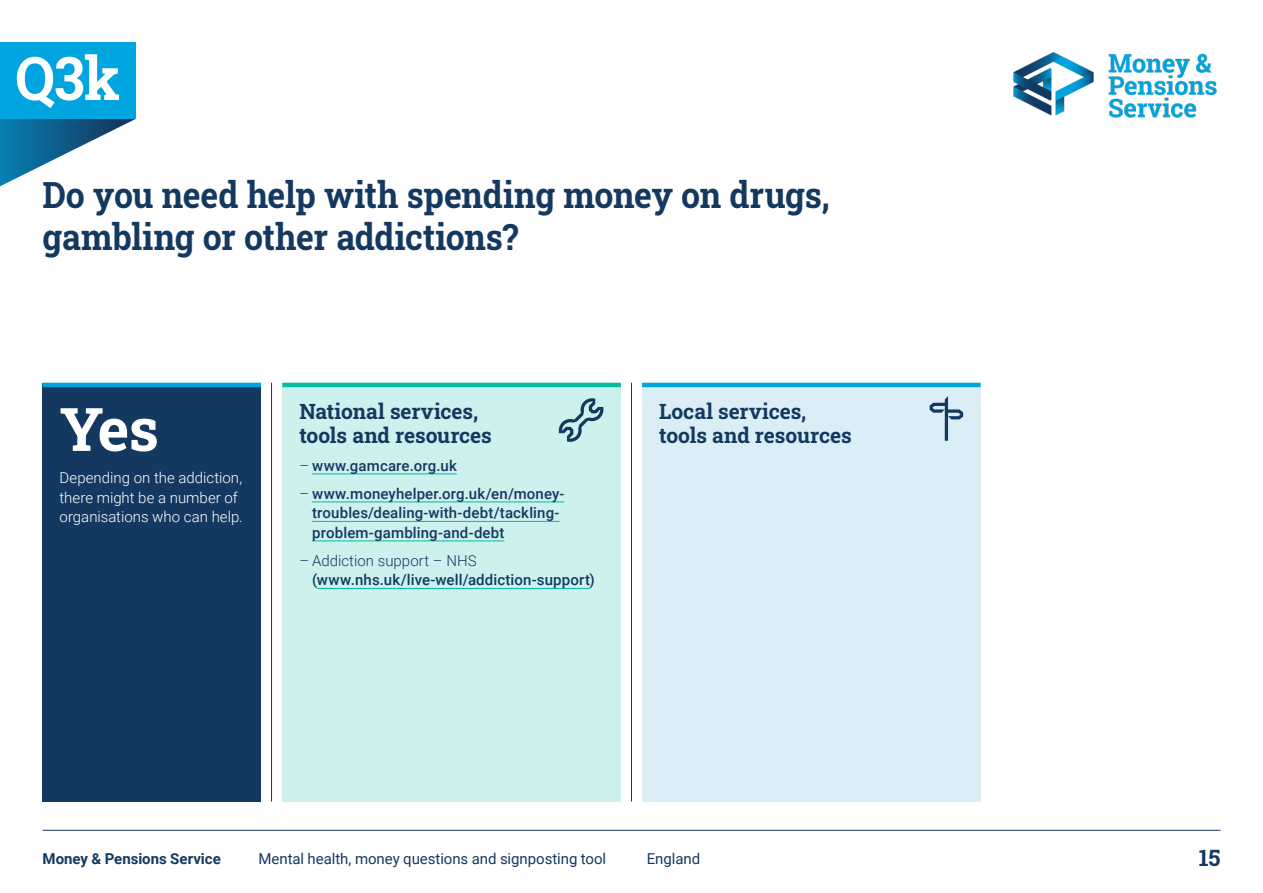
<style>
.page{position:relative;width:1263px;height:893px;background:#fff}
.page>*{position:absolute;margin:0;border:0;box-sizing:border-box;transform-origin:0 0}
.Yes_No_50_43pt{font:700 60px "Roboto Slab";letter-spacing:-.015em;color:#fff;scale:.94 1}
.Yes_No_50_43pt-2{font:700 60px "Roboto Slab";letter-spacing:-.015em;color:#fff}
.Question_30_35pt{font:700 36px/42px "Roboto Slab";letter-spacing:-.01em;color:#143960;scale:.94 1}
.t1{font:700 22.5px "Roboto Slab";color:#143960}
.Resource_heading_14_16pt{font:700 21px/24px "Roboto Slab";letter-spacing:-.005em;color:#143960}
.t2{font:500 15px/19.5px "Roboto";letter-spacing:.01em;color:#143960}
.Answer_copy_12_15pt{font:300 15px/19.5px "Roboto";color:#fff}
.t3{font:15px "Roboto";letter-spacing:-.005em;color:#143960}
.t4{font:700 15px "Roboto";letter-spacing:-.005em;color:#143960}
.s1{font-weight:300}
</style>
<div class="page">
<img style="left:1013px;top:52px;width:204px;height:66px">
<svg style="left:0;top:119px;width:135px;height:67px"></svg>
<div style="left:0;top:43px;width:135px;height:76px;background:#00a4de"></div>
<hr style="left:631px;top:383px;width:1px;height:418px;background:#143960">
<hr style="left:271px;top:383px;width:1px;height:418px;background:#143960">
<div style="left:43px;top:383px;width:218px;height:418px;background:#143960"></div>
<div style="left:282px;top:383px;width:339px;height:418px;background:#cdf1ec"></div>
<hr style="left:312px;top:473px;width:145px;height:1px;background:#04bca0">
<hr style="left:312px;top:502px;width:252px;height:1px;background:#04bca0">
<hr style="left:312px;top:521px;width:247px;height:1px;background:#04bca0">
<hr style="left:312px;top:541px;width:192px;height:1px;background:#04bca0">
<hr style="left:317px;top:588px;width:273px;height:1px;background:#04bca0">
<svg style="left:559px;top:398px;width:44px;height:44px"></svg>
<div style="left:642px;top:383px;width:339px;height:418px;background:#dbedf5"></div>
<svg style="left:930px;top:396px;width:33px;height:45px"></svg>
<hr style="left:43px;top:383px;width:218px;height:4px;background:#00a4de">
<hr style="left:282px;top:383px;width:339px;height:4px;background:#04bca0">
<hr style="left:642px;top:383px;width:339px;height:4px;background:#00a4de">
<hr style="left:43px;top:830px;width:1177px;height:1px;background:#143960">
<p class="Yes_No_50_43pt" style="left:15px;top:37px;width:113px">Q3k</p>
<p class="Question_30_35pt" style="left:43px;top:173px;width:839px">Do you need help with spending money on drugs, gambling or other addictions?</p>
<p class="Yes_No_50_43pt-2" style="left:60px;top:388px;width:101px">Yes</p>
<p class="Answer_copy_12_15pt" style="left:60px;top:467px;width:185px">Depending on the addiction, there might be a number of organisations who can help.</p>
<p class="Resource_heading_14_16pt" style="left:299px;top:399px;width:194px">National services, tools and resources</p>
<p class="t2" style="left:299px;top:455px;width:159px"><span class="s1">–</span> www.gamcare.org.uk</p>
<p class="t2" style="left:312px;top:483px;width:254px;text-indent:-13px"><span class="s1">–</span> www.moneyhelper.org.uk/en/money&shy;troubles/dealing-with-debt/tackling&shy;problem-gambling-and-debt</p>
<p class="t2" style="left:312px;top:550px;width:284px;text-indent:-13px"><span class="s1">– Addiction support – NHS </span>(www.nhs.uk/live-well/addiction-support)</p>
<p class="Resource_heading_14_16pt" style="left:659px;top:399px;width:149px">Local services,</p>
<p class="Resource_heading_14_16pt" style="left:659px;top:423px;width:194px">tools and resources</p>
<p class="t4" style="left:43px;top:848px;width:180px">Money &amp; Pensions Service</p>
<p class="t3" style="left:258px;top:848px;width:349px">Mental health, money questions and signposting tool</p>
<p class="t3" style="left:647px;top:848px;width:55px">England</p>
<h3 class="t1" style="left:1199px;top:843px;width:23px">15</h3>
</div>
